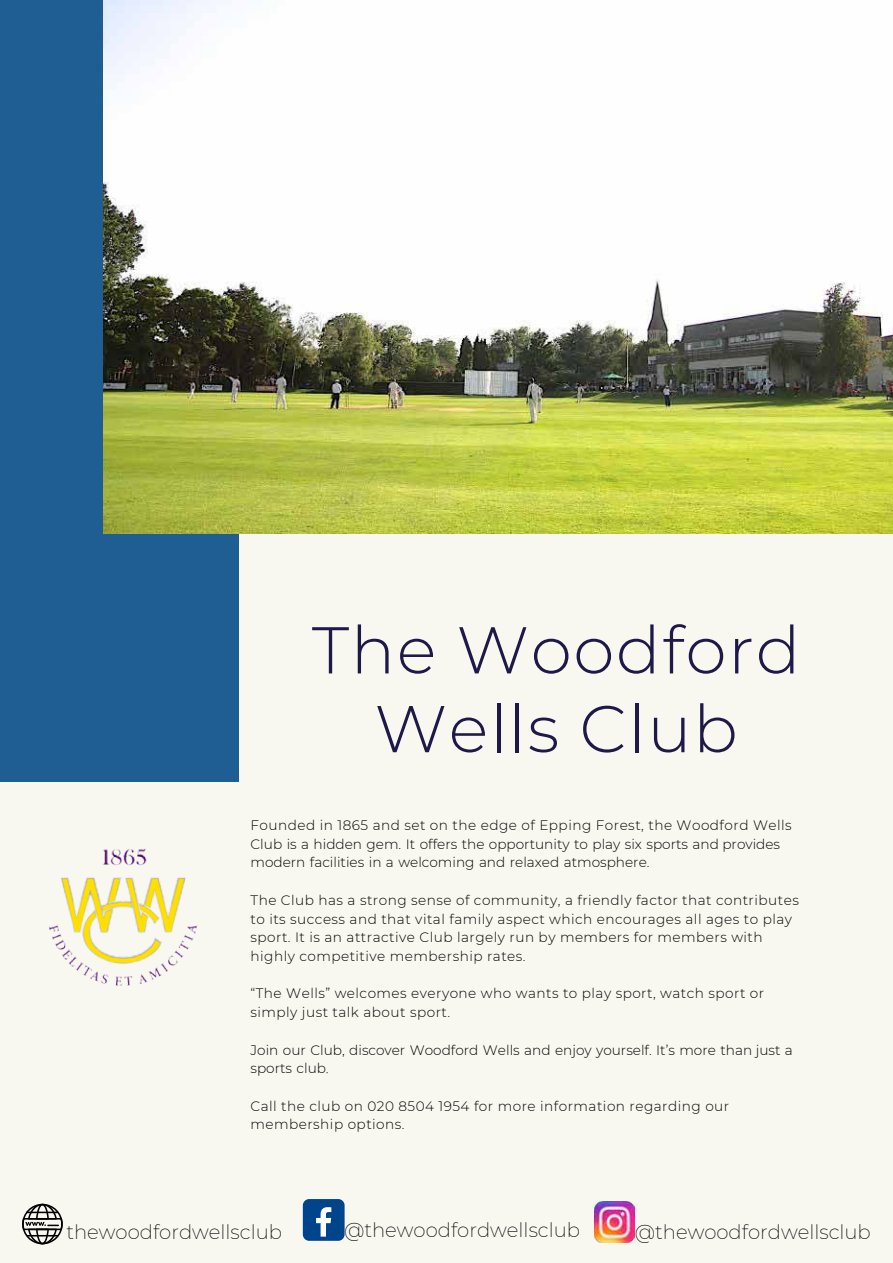
<style>
.page{position:relative;width:893px;height:1263px;background:#f8f8f1}
.page>*{position:absolute;margin:0;border:0;box-sizing:border-box;transform-origin:0 0}
.t1{font:300 66px/78.8px "Montserrat";letter-spacing:.025em;color:#1e1949;text-align:center}
.t2{font:200 19.65px "Montserrat";color:#000}
.t3{font:300 13.65px/18.8px "Montserrat";letter-spacing:.035em;color:#000}
.t4{font:300 13.65px/18.8px "Montserrat";color:#000}
.s1{font-family:"Gill Sans";font-size:12px}
</style>
<div class="page">
<div style="left:0;top:0;width:238px;height:781px;background:#1f5e92"></div>
<img style="left:104px;top:0;width:789px;height:533px">
<img style="left:49px;top:848px;width:149px;height:138px">
<img style="left:594px;top:1202px;width:41px;height:40px">
<div style="left:303px;top:1199px;width:42px;height:42px;background:#00458c;border-radius:6px"></div>
<svg style="left:316px;top:1207px;width:15px;height:29px"></svg>
<svg style="left:22px;top:1204px;width:41px;height:40px"></svg>
<h1 class="t1" style="left:312px;top:608px;width:490px">The Woodford<br>Wells Club</h1>
<p class="t4" style="left:251px;top:815px;width:543px">Founded in 1865 and set on the edge of Epping Forest, the Woodford Wells<br>Club is a hidden gem. It offers the opportunity to play six sports and provides modern facilities in a welcoming and relaxed atmosphere.</p>
<p class="t3" style="left:251px;top:890px;width:550px">The Club has a strong sense of community, a friendly factor that contributes to its success and that vital family aspect which encourages all ages to play sport. It is an attractive Club largely run by members for members with highly competitive membership rates.</p>
<p class="t3" style="left:251px;top:984px;width:515px">“The Wells” welcomes everyone who wants to play sport, watch sport or simply just talk about sport.</p>
<p class="t4" style="left:251px;top:1040px;width:544px">Join our Club, discover Woodford Wells and enjoy yourself. It’s more than just a sports club<span class="s1">.</span></p>
<p class="t3" style="left:251px;top:1096px;width:480px">Call the club on 020 8504 1954 for more information regarding our membership options.</p>
<h2 class="t2" style="left:66px;top:1219px;width:217px">thewoodfordwellsclub</h2>
<h2 class="t2" style="left:344px;top:1217px;width:238px">@thewoodfordwellsclub</h2>
<h2 class="t2" style="left:635px;top:1219px;width:238px">@thewoodfordwellsclub</h2>
</div>
